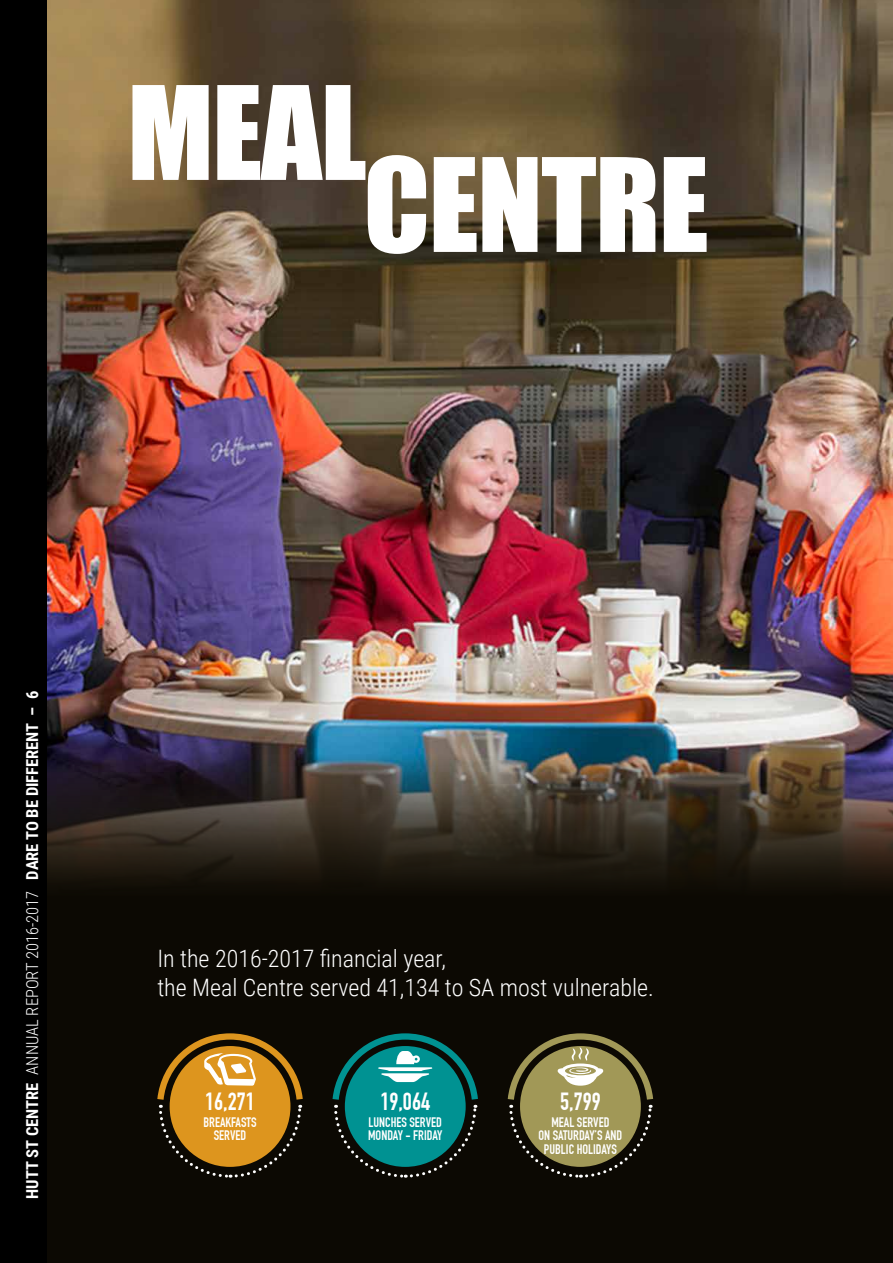
<style>
.page{position:relative;width:893px;height:1263px;background:#fff}
.page>*{position:absolute;margin:0;border:0;box-sizing:border-box;transform-origin:0 0}
.t1{font:120px "Impact";letter-spacing:-.01em;color:#fff}
.t2{font:700 24.3px "DIN Condensed";color:#fff}
.t3{font:300 24px/28.8px "Roboto Condensed";color:#fff}
.t4{font:700 16.5px "Roboto Condensed";color:#fff}
.t5{font:700 13.5px/13.5px "DIN Condensed";color:#fff;text-align:center}
.s1{font-weight:300}
</style>
<div class="page">
<img style="left:47px;top:0;width:846px;height:668px">
<img style="left:47px;top:668px;width:846px;height:595px">
<svg style="left:504px;top:1030px;width:153px;height:149px;background:#645e39"></svg>
<svg style="left:154px;top:1030px;width:153px;height:149px;background:#845d1b"></svg>
<svg style="left:329px;top:1030px;width:153px;height:149px;background:#0f5b59"></svg>
<div style="left:0;top:0;width:47px;height:1263px;background:#000"></div>
<h1 class="t1" style="left:128px;top:40px;width:240px">MEAL</h1>
<h1 class="t1" style="left:364px;top:112px;width:347px">CENTRE</h1>
<p class="t4" style="left:21px;top:1199px;width:510px;rotate:-90deg">HUTT ST CENTRE <span class="s1">ANNUAL REPORT 2016-2017</span> DARE TO BE DIFFERENT – 6</p>
<h3 class="t3" style="left:157px;top:943px;width:498px">In the 2016-2017 financial year,<br>the Meal Centre served 41,134 to SA most vulnerable.</h3>
<h2 class="t2" style="left:205px;top:1087px;width:51px">16,271</h2>
<p class="t5" style="left:204px;top:1115px;width:55px">BREAKFASTS<br>SERVED</p>
<h2 class="t2" style="left:380px;top:1087px;width:51px">19,064</h2>
<p class="t5" style="left:368px;top:1115px;width:76px;text-align:left">LUNCHES SERVED<br>MONDAY - FRIDAY</p>
<h2 class="t2" style="left:560px;top:1087px;width:42px">5,799</h2>
<p class="t5" style="left:539px;top:1115px;width:85px">MEAL SERVED<br>ON SATURDAY’S AND<br>PUBLIC HOLIDAYS</p>
</div>
